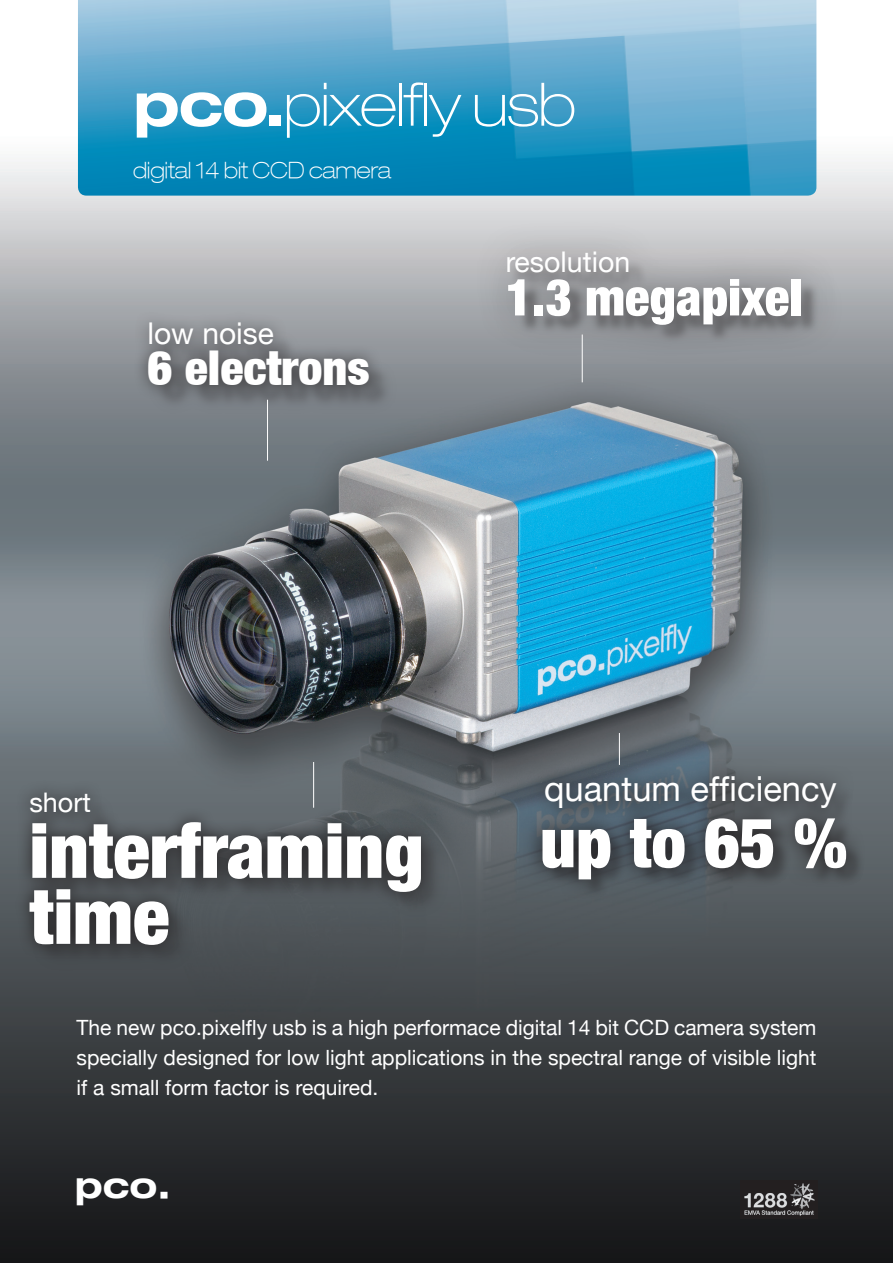
<style>
.page{position:relative;width:893px;height:1263px;background:#fff}
.page>*{position:absolute;margin:0;border:0;box-sizing:border-box;transform-origin:0 0}
.GS_grau{font:900 condensed 76.5px/66px "Helvetica Neue";color:#fff}
.GS_grau-2{font:900 condensed 69px "Helvetica Neue";color:#fff}
.Titel{font:100 expanded 60px "Helvetica Neue";letter-spacing:-.02em;color:#fff}
.GS_grau-3{font:900 condensed 51px "Helvetica Neue";color:#fff}
.GS_grau-4{font:900 condensed 48px "Helvetica Neue";color:#fff}
.t1{font:700 expanded 36px "Helvetica Neue";color:#fff}
.GS_grau-5{font:34.5px "Helvetica Neue";color:#fff}
.GS_grau-6{font:30px "Helvetica Neue";color:#fff}
.GS_grau-7{font:28.5px "Helvetica Neue";color:#fff}
.GS_grau-8{font:27px "Helvetica Neue";color:#fff}
.Titel-2{font:100 expanded 22.5px "Helvetica Neue";letter-spacing:-.015em;color:#fff}
.GS_grau-9{font:21px/30px "Helvetica Neue";color:#fff;text-align:justify}
.s1{font-weight:700}
</style>
<div class="page">
<img style="left:0;top:0;width:893px;height:1263px">
<img style="left:741px;top:1180px;width:76px;height:38px">
<img style="left:78px;top:0;width:738px;height:196px">
<div style="left:145px;top:322px;width:257px;height:96px;background:#231f20;opacity:.29"></div>
<div style="left:133px;top:309px;width:251px;height:92px;background:#231f20;opacity:.67"></div>
<div style="left:485px;top:230px;width:364px;height:140px;background:#231f20;opacity:.41"></div>
<div style="left:470px;top:217px;width:369px;height:145px;background:#231f20;opacity:.41"></div>
<hr style="left:582px;top:334px;width:1px;height:48px;background:#fff">
<hr style="left:267px;top:400px;width:1px;height:61px;background:#fff">
<div style="left:24px;top:789px;width:429px;height:187px;background:#231f20;opacity:.24"></div>
<div style="left:14px;top:778px;width:422px;height:182px;background:#231f20;opacity:.84"></div>
<svg style="left:523px;top:757px;width:343px;height:142px;background:#4d555b"></svg>
<hr style="left:313px;top:762px;width:1px;height:46px;background:#fff">
<hr style="left:619px;top:733px;width:1px;height:32px;background:#fff">
<p class="Titel" style="left:133px;top:69px;width:444px"><span class="s1">pco.</span>pixelfly usb</p>
<p class="Titel-2" style="left:133px;top:157px;width:260px">digital 14 bit CCD camera</p>
<p class="GS_grau-6" style="left:147px;top:316px;width:128px">low noise</p>
<p class="GS_grau-4" style="left:147px;top:338px;width:224px">6 electrons</p>
<p class="GS_grau-7" style="left:506px;top:245px;width:126px">resolution</p>
<p class="GS_grau-3" style="left:506px;top:266px;width:298px">1.3 megapixel</p>
<p class="GS_grau-8" style="left:29px;top:786px;width:63px">short</p>
<p class="GS_grau" style="left:29px;top:816px;width:396px">interframing time</p>
<p class="GS_grau-5" style="left:544px;top:768px;width:294px">quantum efficiency</p>
<p class="GS_grau-2" style="left:540px;top:800px;width:309px">up to 65 %</p>
<p class="GS_grau-9" style="left:77px;top:1012px;width:741px">The new pco.pixelfly usb is a high performace digital 14 bit CCD camera system specially designed for low light applications in the spectral range of visible light if a small form factor is required.</p>
<p class="t1" style="left:75px;top:1162px;width:98px">pco.</p>
</div>
